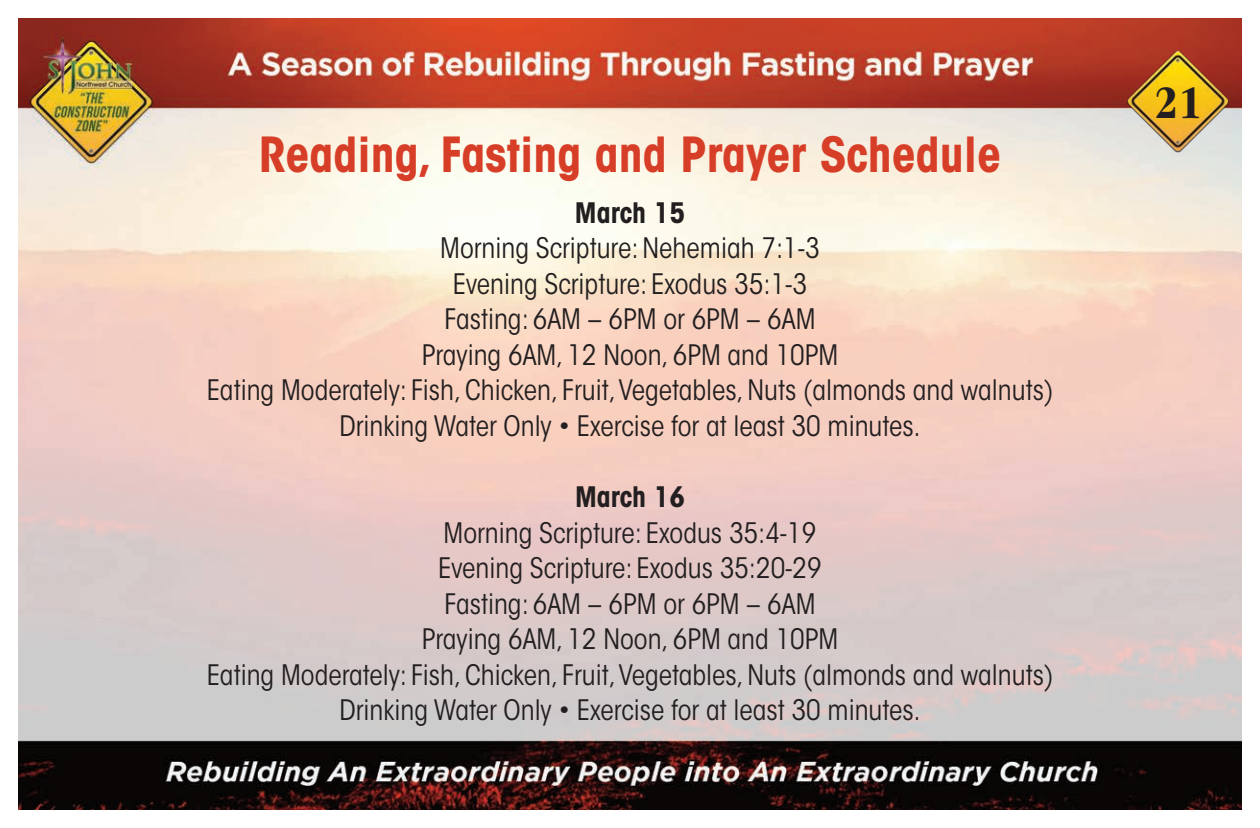
<style>
.page{position:relative;width:1260px;height:828px;background:#fff}
.page>*{position:absolute;margin:0;border:0;box-sizing:border-box;transform-origin:0 0}
.t1{font:700 condensed 48px "ITC Avant Garde Std";color:#d73e27}
.t2{font:700 condensed 48px "Garamond";color:#231f20}
.t3{font:condensed 28px "ITC Avant Garde Std";color:#231f20}
.t4{font:700 condensed 28px "ITC Avant Garde Std";color:#231f20}
</style>
<div class="page">
<img style="left:18px;top:18px;width:1224px;height:792px">
<img style="left:1121px;top:47px;width:113px;height:111px">
<p class="t1" style="left:259px;top:137px;width:744px">Reading, Fasting and Prayer Schedule</p>
<p class="t4" style="left:575px;top:202px;width:112px">March 15</p>
<p class="t3" style="left:440px;top:238px;width:381px">Morning Scripture: Nehemiah 7:1-3</p>
<p class="t3" style="left:453px;top:273px;width:356px">Evening Scripture: Exodus 35:1-3</p>
<p class="t3" style="left:445px;top:309px;width:372px">Fasting: 6AM – 6PM or 6PM – 6AM</p>
<p class="t3" style="left:422px;top:344px;width:418px">Praying 6AM, 12 Noon, 6PM and 10PM</p>
<p class="t3" style="left:207px;top:380px;width:848px">Eating Moderately: Fish, Chicken, Fruit, Vegetables, Nuts (almonds and walnuts)</p>
<p class="t3" style="left:340px;top:415px;width:583px">Drinking Water Only • Exercise for at least 30 minutes.</p>
<p class="t4" style="left:575px;top:487px;width:112px">March 16</p>
<p class="t3" style="left:444px;top:522px;width:374px">Morning Scripture: Exodus 35:4-19</p>
<p class="t3" style="left:438px;top:558px;width:385px">Evening Scripture: Exodus 35:20-29</p>
<p class="t3" style="left:445px;top:593px;width:372px">Fasting: 6AM – 6PM or 6PM – 6AM</p>
<p class="t3" style="left:422px;top:629px;width:418px">Praying 6AM, 12 Noon, 6PM and 10PM</p>
<p class="t3" style="left:207px;top:664px;width:848px">Eating Moderately: Fish, Chicken, Fruit, Vegetables, Nuts (almonds and walnuts)</p>
<p class="t3" style="left:340px;top:700px;width:583px">Drinking Water Only • Exercise for at least 30 minutes.</p>
<p class="t2" style="left:1155px;top:84px;width:49px">21</p>
</div>
